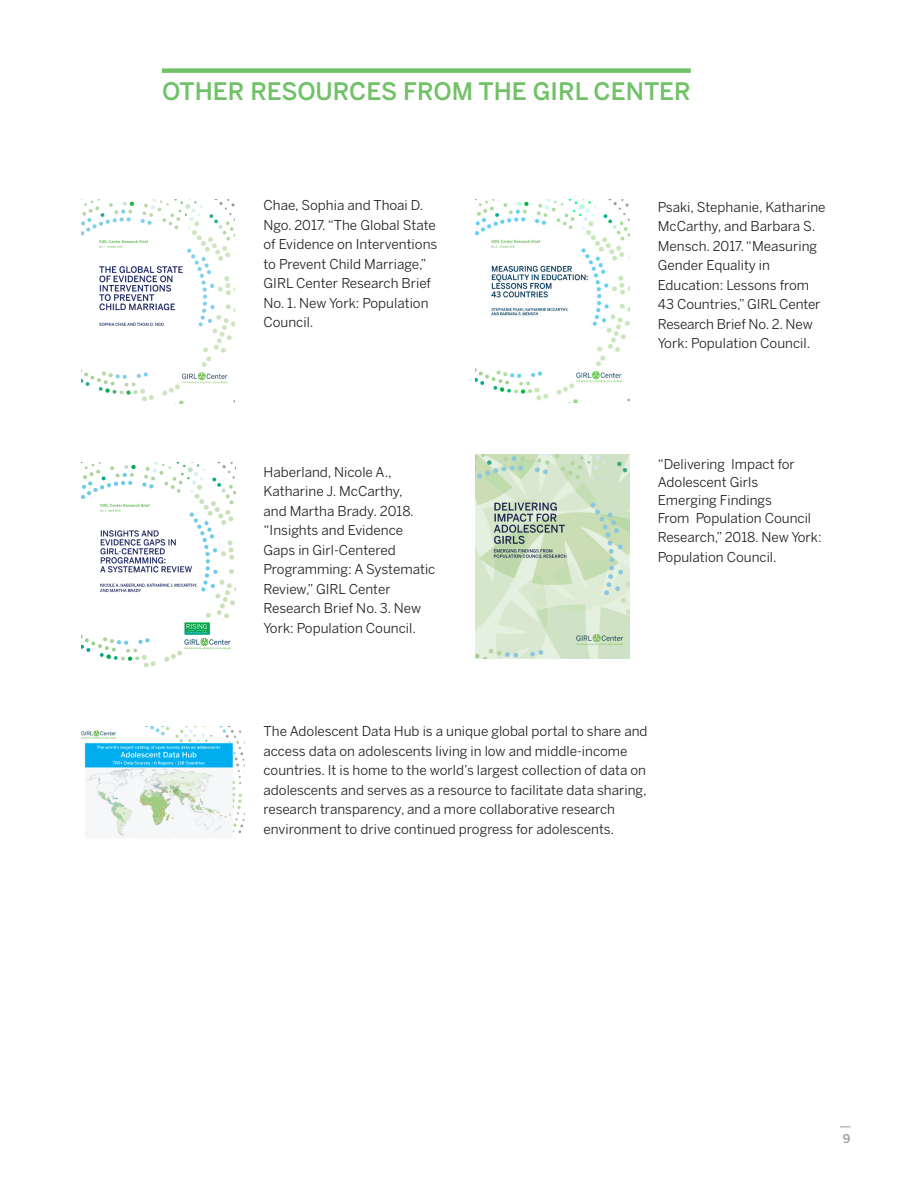
<style>
.page{position:relative;width:918px;height:1188px;background:#fff}
.page>*{position:absolute;margin:0;border:0;box-sizing:border-box;transform-origin:0 0}
.HEAD_1{font:500 24px "Benton Sans";color:#71c167}
.Paragraph_Style_1{font:13.5px/19.5px "Benton Sans";color:#231f20}
.t1{font:500 12px "Benton Sans";color:#9c9b9c}
</style>
<div class="page">
<div style="left:162px;top:68px;width:529px;height:5px;background:#71c167"></div>
<img style="left:81px;top:200px;width:154px;height:203px">
<img style="left:475px;top:200px;width:154px;height:203px">
<img style="left:81px;top:462px;width:154px;height:204px">
<img style="left:475px;top:455px;width:155px;height:204px">
<img style="left:81px;top:726px;width:164px;height:110px">
<p class="HEAD_1" style="left:162px;top:77px;width:530px">OTHER RESOURCES FROM THE GIRL CENTER</p>
<p class="Paragraph_Style_1" style="left:264px;top:196px;width:175px">Chae, Sophia and Thoai D.<br>Ngo. 2017. “The Global State of Evidence on Interventions to Prevent Child Marriage,”<br>GIRL Center Research Brief<br>No. 1. New York: Population<br>Council.</p>
<p class="Paragraph_Style_1" style="left:658px;top:197px;width:169px">Psaki, Stephanie, Katharine<br>McCarthy, and Barbara S.<br>Mensch. 2017. “Measuring<br>Gender Equality in<br>Education: Lessons from<br>43 Countries,” GIRL Center<br>Research Brief No. 2. New<br>York: Population Council.</p>
<p class="Paragraph_Style_1" style="left:264px;top:462px;width:173px">Haberland, Nicole A.,<br>Katharine J. McCarthy,<br>and Martha Brady. 2018. “Insights and Evidence<br>Gaps in Girl-Centered<br>Programming: A Systematic<br>Review,” GIRL Center<br>Research Brief No. 3. New<br>York: Population Council.</p>
<p class="Paragraph_Style_1" style="left:658px;top:455px;width:155px;line-height:18px">“Delivering Impact for<br>Adolescent Girls<br>Emerging Findings<br>From Population Council</p>
<p class="Paragraph_Style_1" style="left:658px;top:527px;width:166px">Research,” 2018. New York:<br>Population Council.</p>
<p class="Paragraph_Style_1" style="left:264px;top:722px;width:386px">The Adolescent Data Hub is a unique global portal to share and access data on adolescents living in low and middle-income countries. It is home to the world’s largest collection of data on adolescents and serves as a resource to facilitate data sharing, research transparency, and a more collaborative research environment to drive continued progress for adolescents.</p>
<p class="t1" style="left:843px;top:1132px;width:9px">9</p>
</div>
